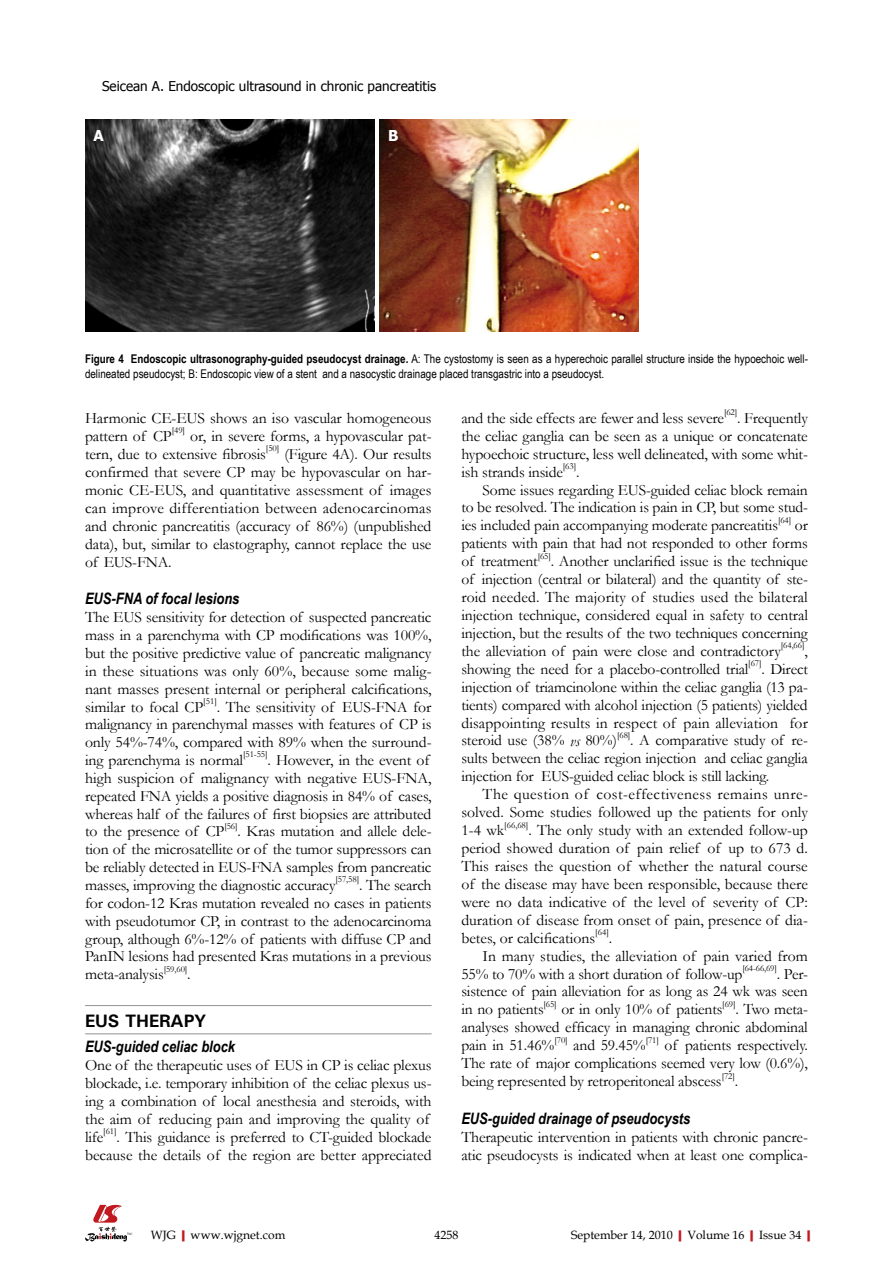
<style>
.page{position:relative;width:893px;height:1263px;background:#fff}
.page>*{position:absolute;margin:0;border:0;box-sizing:border-box;transform-origin:0 0}
.t1{font:700 18px "Univers";letter-spacing:-.01em;color:#000}
.t2{font:15.75px/18px "Garamond";letter-spacing:-.01em;color:#000;text-align:justify}
.t3{font:italic 700 15.75px "Arial Narrow";color:#000}
.t4{font:700 15px "Tahoma";color:#fff}
.t5{font:13.5px "Tahoma";color:#000}
.t6{font:12px/15px "Arial Narrow";color:#000}
.t7{font:12px "Book Antiqua";color:#000}
.t8{font:9.15px "Garamond";letter-spacing:-.01em;color:#000}
.s1{font-weight:700}
.s2{font-style:italic}
.s3{font-weight:700;color:#c01920}
</style>
<div class="page">
<svg style="left:85px;top:1205px;width:48px;height:36px"></svg>
<hr style="left:85px;top:1005px;width:347px;height:1px;background:#949495">
<hr style="left:85px;top:1033px;width:347px;height:1px;background:#949495">
<img style="left:85px;top:119px;width:290px;height:212px">
<img style="left:379px;top:119px;width:259px;height:212px">
<p class="t5" style="left:102px;top:77px;width:336px">Seicean A. Endoscopic ultrasound in chronic pancreatitis</p>
<p class="t4" style="left:94px;top:125px;width:12px">A</p>
<p class="t4" style="left:388px;top:125px;width:12px">B</p>
<p class="t6" style="left:85px;top:351px;width:724px"><span class="s1">Figure 4 Endoscopic ultrasonography-guided pseudocyst drainage.</span> A: The cystostomy is seen as a hyperechoic parallel structure inside the hypoechoic well&shy;delineated pseudocyst; B: Endoscopic view of a stent and a nasocystic drainage placed transgastric into a pseudocyst.</p>
<p class="t2" style="left:85px;top:408px;width:348px">Harmonic CE-EUS shows an iso vascular homogeneous pattern of CP</p>
<p class="t8" style="left:172px;top:424px;width:15px">[49]</p>
<p class="t2" style="left:85px;top:426px;width:348px;text-indent:105px">or, in severe forms, a hypovascular pat&shy;tern, due to extensive fibrosis</p>
<p class="t8" style="left:266px;top:442px;width:15px">[50]</p>
<p class="t2" style="left:85px;top:444px;width:348px;text-indent:199px">(Figure 4A). Our results confirmed that severe CP may be hypovascular on har&shy;monic CE-EUS, and quantitative assessment of images can improve differentiation between adenocarcinomas and chronic pancreatitis (accuracy of 86%) (unpublished data), but, similar to elastography, cannot replace the use of EUS-FNA.</p>
<p class="t3" style="left:85px;top:587px;width:156px">EUS-FNA of focal lesions</p>
<p class="t2" style="left:85px;top:608px;width:348px">The EUS sensitivity for detection of suspected pancreatic mass in a parenchyma with CP modifications was 100%, but the positive predictive value of pancreatic malignancy in these situations was only 60%, because some malig&shy;nant masses present internal or peripheral calcifications, similar to focal CP</p>
<p class="t8" style="left:203px;top:695px;width:15px">[51]</p>
<p class="t2" style="left:85px;top:697px;width:348px;text-indent:132px">. The sensitivity of EUS-FNA for malignancy in parenchymal masses with features of CP is only 54%-74%, compared with 89% when the surround&shy;ing parenchyma is normal</p>
<p class="t8" style="left:243px;top:748px;width:26px">[51-55]</p>
<p class="t2" style="left:85px;top:751px;width:348px;text-align:left;text-indent:182px">. However, in the event of high suspicion of malignancy with negative EUS-FNA, repeated FNA yields a positive diagnosis in 84% of cases, whereas half of the failures of first biopsies are attributed to the presence of CP</p>
<p class="t8" style="left:224px;top:820px;width:15px">[56]</p>
<p class="t2" style="left:85px;top:822px;width:348px;text-indent:153px">. Kras mutation and allele dele&shy;tion of the microsatellite or of the tumor suppressors can be reliably detected in EUS-FNA samples from pancreatic masses, improving the diagnostic accuracy</p>
<p class="t8" style="left:335px;top:873px;width:25px">[57,58]</p>
<p class="t2" style="left:85px;top:876px;width:348px;text-indent:274px">. The search for codon-12 Kras mutation revealed no cases in patients with pseudotumor CP, in contrast to the adenocarcinoma group, although 6%-12% of patients with diffuse CP and PanIN lesions had presented Kras mutations in a previous meta-analysis</p>
<p class="t8" style="left:164px;top:963px;width:25px">[59,60]</p>
<p class="t2" style="left:187px;top:965px;width:5px">.</p>
<p class="t1" style="left:85px;top:1009px;width:123px">EUS THERAPY</p>
<p class="t3" style="left:85px;top:1034px;width:152px">EUS-guided celiac block</p>
<p class="t2" style="left:85px;top:1055px;width:348px;text-align:left">One of the therapeutic uses of EUS in CP is celiac plexus blockade, i.e. temporary inhibition of the celiac plexus us&shy;ing a combination of local anesthesia and steroids, with the aim of reducing pain and improving the quality of life</p>
<p class="t8" style="left:103px;top:1125px;width:15px">[61]</p>
<p class="t2" style="left:85px;top:1127px;width:348px;text-align:right">. This guidance is preferred to CT-guided blockade because the details of the region are better appreciated</p>
<p class="t2" style="left:461px;top:408px;width:264px">and the side effects are fewer and less severe</p>
<p class="t8" style="left:724px;top:406px;width:15px">[62]</p>
<p class="t2" style="left:461px;top:408px;width:348px;text-indent:276px">. Frequently the celiac ganglia can be seen as a unique or concatenate hypoechoic structure, less well delineated, with some whit&shy;ish strands inside</p>
<p class="t8" style="left:563px;top:460px;width:15px">[63]</p>
<p class="t2" style="left:576px;top:462px;width:5px">.</p>
<p class="t2" style="left:483px;top:480px;width:327px">Some issues regarding EUS-guided celiac block remain</p>
<p class="t2" style="left:461px;top:498px;width:348px">to be resolved. The indication is pain in CP, but some stud-</p>
<p class="t2" style="left:461px;top:516px;width:318px">ies included pain accompanying moderate pancreatitis</p>
<p class="t8" style="left:778px;top:514px;width:15px">[64]</p>
<p class="t2" style="left:461px;top:516px;width:348px;text-indent:334px">or patients with pain that had not responded to other forms of treatment</p>
<p class="t8" style="left:538px;top:550px;width:15px">[65]</p>
<p class="t2" style="left:461px;top:552px;width:348px;text-indent:89px">. Another unclarified issue is the technique of injection (central or bilateral) and the quantity of ste&shy;roid needed. The majority of studies used the bilateral injection technique, considered equal in safety to central injection, but the results of the two techniques concerning the alleviation of pain were close and contradictory</p>
<p class="t8" style="left:781px;top:639px;width:25px">[64,66]</p>
<p class="t2" style="left:804px;top:641px;width:5px">,</p>
<p class="t2" style="left:461px;top:659px;width:289px">showing the need for a placebo-controlled trial</p>
<p class="t8" style="left:748px;top:657px;width:15px">[67]</p>
<p class="t2" style="left:461px;top:659px;width:348px;text-indent:300px">. Direct injection of triamcinolone within the celiac ganglia (13 pa&shy;tients) compared with alcohol injection (5 patients) yielded disappointing results in respect of pain alleviation for steroid use (38% <span class="s2">vs</span> 80%)</p>
<p class="t8" style="left:617px;top:729px;width:15px">[68]</p>
<p class="t2" style="left:461px;top:731px;width:348px;text-indent:169px">. A comparative study of re&shy;sults between the celiac region injection and celiac ganglia injection for EUS-guided celiac block is still lacking.</p>
<p class="t2" style="left:461px;top:785px;width:348px;text-indent:21px">The question of cost-effectiveness remains unre&shy;solved. Some studies followed up the patients for only 1-4 wk</p>
<p class="t8" style="left:504px;top:818px;width:26px">[66,68]</p>
<p class="t2" style="left:461px;top:821px;width:348px;text-indent:67px">. The only study with an extended follow-up period showed duration of pain relief of up to 673 d.<br>This raises the question of whether the natural course of the disease may have been responsible, because there were no data indicative of the level of severity of CP: duration of disease from onset of pain, presence of dia&shy;betes, or calcifications</p>
<p class="t8" style="left:595px;top:926px;width:15px">[64]</p>
<p class="t2" style="left:609px;top:928px;width:5px">.</p>
<p class="t2" style="left:483px;top:946px;width:327px">In many studies, the alleviation of pain varied from</p>
<p class="t2" style="left:461px;top:964px;width:283px">55% to 70% with a short duration of follow-up</p>
<p class="t8" style="left:742px;top:962px;width:36px">[64-66,69]</p>
<p class="t2" style="left:461px;top:964px;width:348px;text-indent:315px">. Per&shy;sistence of pain alleviation for as long as 24 wk was seen in no patients</p>
<p class="t8" style="left:544px;top:998px;width:15px">[65]</p>
<p class="t2" style="left:561px;top:1000px;width:162px">or in only 10% of patients</p>
<p class="t8" style="left:722px;top:998px;width:15px">[69]</p>
<p class="t2" style="left:461px;top:1000px;width:348px;text-indent:274px">. Two meta&shy;analyses showed efficacy in managing chronic abdominal pain in 51.46%</p>
<p class="t8" style="left:554px;top:1034px;width:15px">[70]</p>
<p class="t2" style="left:573px;top:1036px;width:74px">and 59.45%</p>
<p class="t8" style="left:646px;top:1034px;width:15px">[71]</p>
<p class="t2" style="left:461px;top:1036px;width:348px;text-indent:203px">of patients respectively.<br>The rate of major complications seemed very low (0.6%), being represented by retroperitoneal abscess</p>
<p class="t8" style="left:722px;top:1069px;width:15px">[72]</p>
<p class="t2" style="left:735px;top:1072px;width:5px">.</p>
<p class="t3" style="left:461px;top:1106px;width:230px">EUS-guided drainage of pseudocysts</p>
<p class="t2" style="left:461px;top:1127px;width:348px">Therapeutic intervention in patients with chronic pancre&shy;atic pseudocysts is indicated when at least one complica-</p>
<p class="t7" style="left:151px;top:1226px;width:136px">WJG<span class="s3">|</span>www.wjgnet.com</p>
<p class="t7" style="left:434px;top:1226px;width:25px">4258</p>
<p class="t7" style="left:571px;top:1226px;width:246px">September 14, 2010<span class="s3">|</span>Volume 16<span class="s3">|</span>Issue 34<span class="s3">|</span></p>
</div>
